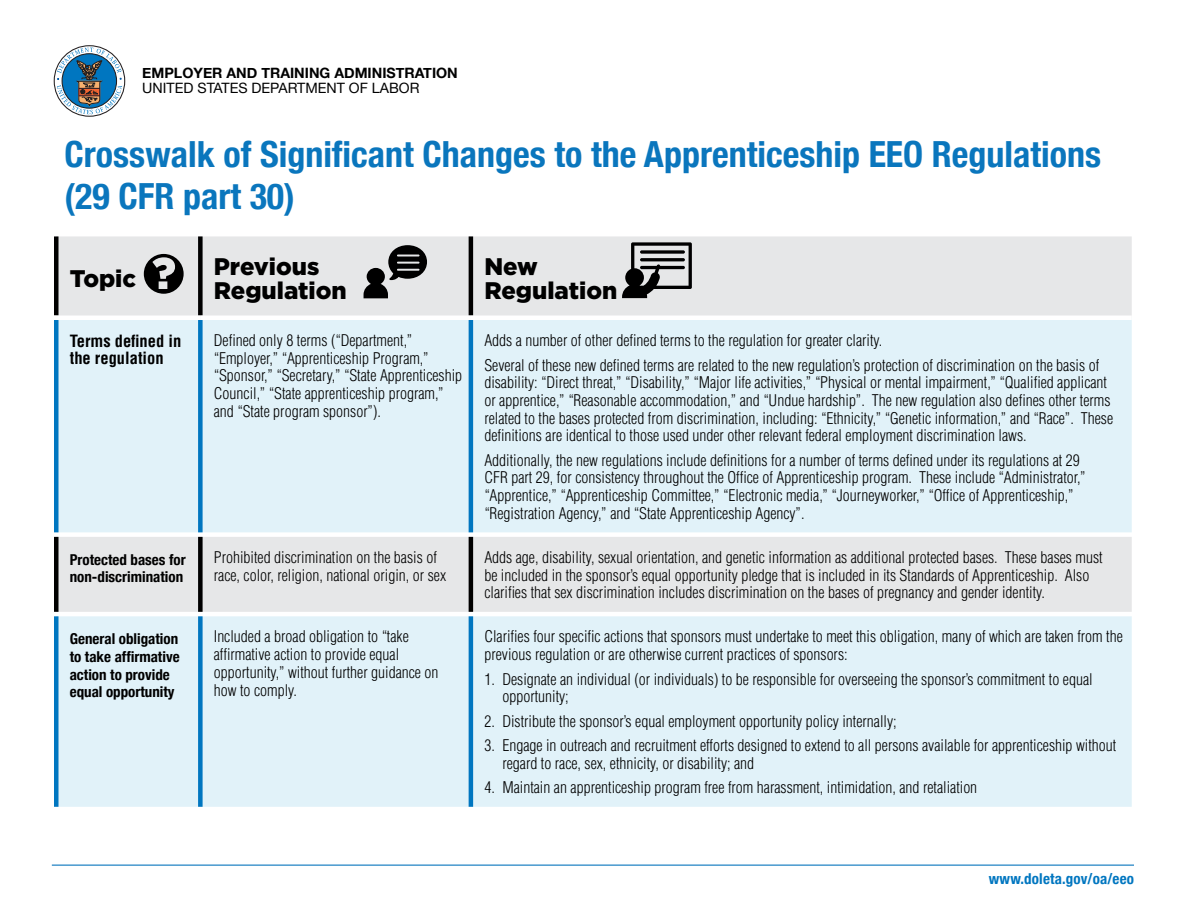
<style>
.page{position:relative;width:1188px;height:918px;background:#fff}
.page>*{position:absolute;margin:0;border:0;box-sizing:border-box;transform-origin:0 0}
.t1{font:700 condensed 36px/42px "Helvetica Neue";color:#0a76bd}
.TABLES{font:900 24px/24px "Gotham";color:#000}
.t2{font:700 condensed 16.5px/17.2px "Helvetica";color:#000}
.t3{font:300 condensed 15.75px/17.7px "Helvetica";color:#000}
.t4{font:700 condensed 15px/17.7px "Helvetica Neue";color:#000}
.t5{font:700 condensed 15px "Helvetica Neue";letter-spacing:.01em;color:#0076c0}
.t6{font:700 14.25px "Helvetica Neue";color:#000}
.t7{font:14.25px "Helvetica Neue";color:#000}
</style>
<div class="page">
<hr style="left:52px;top:865px;width:1082px;height:1px;background:#0a76bd">
<div style="left:58px;top:236px;width:1074px;height:80px;background:#e6e7e8"></div>
<svg style="left:56px;top:320px;width:1076px;height:487px;background:#e1f0f6"></svg>
<div style="left:198px;top:236px;width:5px;height:80px;background:#000"></div>
<hr style="left:469px;top:236px;width:4px;height:80px;background:#000">
<hr style="left:54px;top:320px;width:4px;height:212px;background:#0076c0">
<hr style="left:54px;top:537px;width:4px;height:75px;background:#000">
<hr style="left:54px;top:616px;width:4px;height:191px;background:#0076c0">
<hr style="left:54px;top:236px;width:4px;height:80px;background:#000">
<div style="left:198px;top:537px;width:5px;height:75px;background:#000"></div>
<div style="left:198px;top:320px;width:5px;height:212px;background:#0076c0"></div>
<hr style="left:469px;top:320px;width:4px;height:212px;background:#0076c0">
<hr style="left:469px;top:537px;width:4px;height:75px;background:#000">
<div style="left:198px;top:616px;width:5px;height:191px;background:#0076c0"></div>
<hr style="left:469px;top:616px;width:4px;height:191px;background:#0076c0">
<div style="left:54px;top:45px;width:71px;height:72px;border:1px solid #231f20;border-radius:50%"></div>
<svg style="left:57px;top:47px;width:65px;height:67px"></svg>
<svg style="left:364px;top:245px;width:63px;height:53px;background:#818182"></svg>
<svg style="left:144px;top:254px;width:40px;height:40px;background:#646465"></svg>
<svg style="left:622px;top:242px;width:70px;height:56px;background:#8f9091"></svg>
<svg style="left:640px;top:250px;width:45px;height:4px"></svg>
<hr style="left:640px;top:258px;width:45px;height:3px;background:#000;border-radius:2px">
<hr style="left:640px;top:266px;width:45px;height:3px;background:#000;border-radius:2px">
<p class="t6" style="left:142px;top:62px;width:317px">EMPLOYER AND TRAINING ADMINISTRATION</p>
<p class="t7" style="left:142px;top:78px;width:279px">UNITED STATES DEPARTMENT OF LABOR</p>
<h1 class="t1" style="left:65px;top:130px;width:1038px">Crosswalk of Significant Changes to the Apprenticeship EEO Regulations (29 CFR part 30)</h1>
<p class="TABLES" style="left:70px;top:266px;width:68px">Topic</p>
<p class="TABLES" style="left:214px;top:254px;width:134px">Previous<br>Regulation</p>
<p class="TABLES" style="left:484px;top:254px;width:134px">New<br>Regulation</p>
<p class="t2" style="left:70px;top:332px;width:113px">Terms defined in the regulation</p>
<p class="t3" style="left:214px;top:331px;width:250px">Defined only 8 terms (“Department,” “Employer,” “Apprenticeship Program,” “Sponsor,” “Secretary,” “State Apprenticeship Council,” “State apprenticeship program,” and “State program sponsor”).</p>
<p class="t3" style="left:484px;top:331px;width:399px">Adds a number of other defined terms to the regulation for greater clarity.</p>
<p class="t3" style="left:484px;top:356px;width:630px">Several of these new defined terms are related to the new regulation’s protection of discrimination on the basis of disability: “Direct threat,” “Disability,” “Major life activities,” “Physical or mental impairment,” “Qualified applicant or apprentice,” “Reasonable accommodation,” and “Undue hardship”. The new regulation also defines other terms related to the bases protected from discrimination, including: “Ethnicity,” “Genetic information,” and “Race”. These definitions are identical to those used under other relevant federal employment discrimination laws.</p>
<p class="t3" style="left:484px;top:451px;width:603px">Additionally, the new regulations include definitions for a number of terms defined under its regulations at 29<br>CFR part 29, for consistency throughout the Office of Apprenticeship program. These include “Administrator,” “Apprentice,” “Apprenticeship Committee,” “Electronic media,” “Journeyworker,” “Office of Apprenticeship,” “Registration Agency,” and “State Apprenticeship Agency”.</p>
<p class="t4" style="left:70px;top:550px;width:118px">Protected bases for non-discrimination</p>
<p class="t3" style="left:214px;top:548px;width:234px">Prohibited discrimination on the basis of race, color, religion, national origin, or sex</p>
<p class="t3" style="left:484px;top:548px;width:620px">Adds age, disability, sexual orientation, and genetic information as additional protected bases. These bases must be included in the sponsor’s equal opportunity pledge that is included in its Standards of Apprenticeship. Also clarifies that sex discrimination includes discrimination on the bases of pregnancy and gender identity.</p>
<p class="t4" style="left:70px;top:629px;width:111px">General obligation to take affirmative action to provide equal opportunity</p>
<p class="t3" style="left:214px;top:628px;width:226px">Included a broad obligation to “take affirmative action to provide equal opportunity,” without further guidance on how to comply.</p>
<p class="t3" style="left:484px;top:628px;width:640px">Clarifies four specific actions that sponsors must undertake to meet this obligation, many of which are taken from the previous regulation or are otherwise current practices of sponsors:</p>
<p class="t3" style="left:502px;top:670px;width:592px;text-indent:-18px">1. Designate an individual (or individuals) to be responsible for overseeing the sponsor’s commitment to equal opportunity;</p>
<p class="t3" style="left:484px;top:712px;width:414px">2. Distribute the sponsor’s equal employment opportunity policy internally;</p>
<p class="t3" style="left:502px;top:737px;width:615px;text-indent:-18px">3. Engage in outreach and recruitment efforts designed to extend to all persons available for apprenticeship without regard to race, sex, ethnicity, or disability; and</p>
<p class="t3" style="left:484px;top:779px;width:494px">4. Maintain an apprenticeship program free from harassment, intimidation, and retaliation</p>
<p class="t5" style="left:989px;top:866px;width:147px">www.doleta.gov/oa/eeo</p>
</div>
